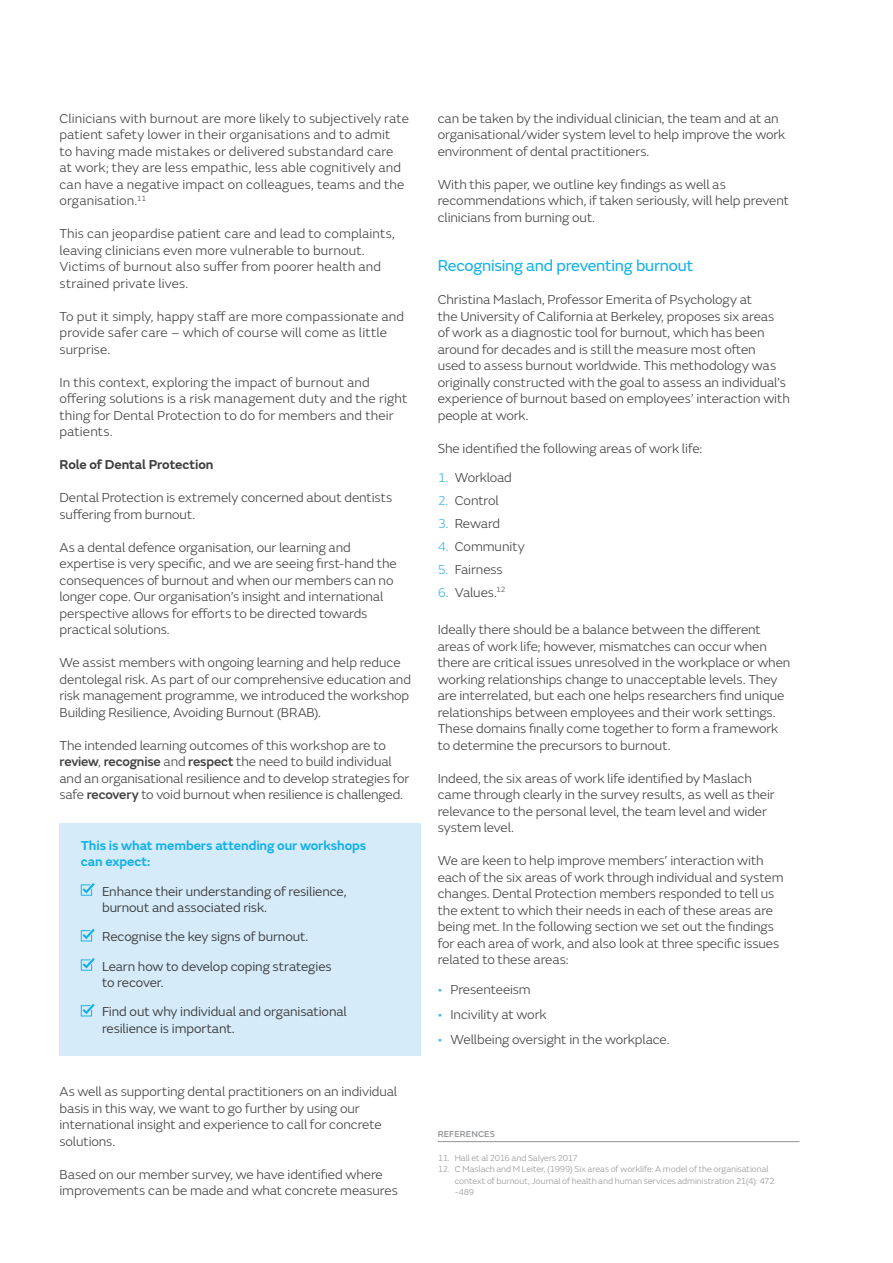
<style>
.page{position:relative;width:893px;height:1263px;background:#fff}
.page>*{position:absolute;margin:0;border:0;box-sizing:border-box;transform-origin:0 0}
.t1{font:16.5px "FS Emeric";letter-spacing:-.015em;color:#13b1e7}
.t2{font:300 13.5px/16.5px "FS Emeric";letter-spacing:-.005em;color:#3e3e3f}
.t3{font:13.5px/29.2px "FS Emeric";letter-spacing:-.005em;color:#3e3e3f}
.t4{font:600 13.5px/16.5px "FS Emeric";letter-spacing:-.005em;color:#13b1e7}
.t5{font:600 13.5px "FS Emeric";letter-spacing:-.005em;color:#3e3e3f}
.t6{font:300 9px/11.2px "FS Emeric";letter-spacing:-.01em;color:#939598}
.t7{font:500 9px "FS Emeric";letter-spacing:.005em;color:#939598}
.s1{font-weight:500}
.s2{color:#38b7e9}
</style>
<div class="page">
<div style="left:60px;top:823px;width:361px;height:66px;background:#d5ebf9"></div>
<div style="left:60px;top:869px;width:361px;height:66px;background:#d5ebf9"></div>
<div style="left:60px;top:914px;width:361px;height:50px;background:#d5ebf9"></div>
<div style="left:60px;top:944px;width:361px;height:66px;background:#d5ebf9"></div>
<div style="left:60px;top:989px;width:361px;height:67px;background:#d5ebf9"></div>
<svg style="left:81px;top:883px;width:14px;height:13px"></svg>
<svg style="left:81px;top:929px;width:14px;height:12px"></svg>
<svg style="left:81px;top:958px;width:14px;height:13px"></svg>
<svg style="left:81px;top:1004px;width:14px;height:12px"></svg>
<hr style="left:438px;top:1141px;width:361px;height:1px;background:#939598">
<p class="t2" style="left:60px;top:109px;width:351px">Clinicians with burnout are more likely to subjectively rate patient safety lower in their organisations and to admit<br>to having made mistakes or delivered substandard care at work; they are less empathic, less able cognitively and can have a negative impact on colleagues, teams and the organisation.<sup>11</sup></p>
<p class="t2" style="left:60px;top:225px;width:337px">This can jeopardise patient care and lead to complaints, leaving clinicians even more vulnerable to burnout.<br>Victims of burnout also suffer from poorer health and strained private lives.</p>
<p class="t2" style="left:60px;top:307px;width:346px">To put it simply, happy staff are more compassionate and provide safer care – which of course will come as little surprise.</p>
<p class="t2" style="left:60px;top:373px;width:349px">In this context, exploring the impact of burnout and offering solutions is a risk management duty and the right thing for Dental Protection to do for members and their patients.</p>
<p class="t5" style="left:60px;top:454px;width:156px">Role of Dental Protection</p>
<p class="t2" style="left:60px;top:489px;width:334px">Dental Protection is extremely concerned about dentists suffering from burnout.</p>
<p class="t2" style="left:60px;top:538px;width:339px">As a dental defence organisation, our learning and expertise is very specific, and we are seeing first-hand the consequences of burnout and when our members can no longer cope. Our organisation’s insight and international perspective allows for efforts to be directed towards practical solutions.</p>
<p class="t2" style="left:60px;top:654px;width:353px">We assist members with ongoing learning and help reduce dentolegal risk. As part of our comprehensive education and risk management programme, we introduced the workshop Building Resilience, Avoiding Burnout (BRAB).</p>
<p class="t2" style="left:60px;top:736px;width:351px">The intended learning outcomes of this workshop are to <span class="s1">review</span>, <span class="s1">recognise</span> and <span class="s1">respect</span> the need to build individual and an organisational resilience and to develop strategies for safe <span class="s1">recovery</span> to void burnout when resilience is challenged.</p>
<p class="t4" style="left:81px;top:836px;width:287px">This is what members attending our workshops can expect:</p>
<p class="t3" style="left:102px;top:882px;width:246px;line-height:16.5px">Enhance their understanding of resilience, burnout and associated risk.</p>
<p class="t3" style="left:102px;top:922px;width:231px">Recognise the key signs of burnout.<br>Learn how to develop coping strategies</p>
<p class="t3" style="left:102px;top:967px;width:246px">to recover.<br>Find out why individual and organisational</p>
<p class="t3" style="left:102px;top:1013px;width:134px">resilience is important.</p>
<p class="t2" style="left:60px;top:1083px;width:339px">As well as supporting dental practitioners on an individual basis in this way, we want to go further by using our international insight and experience to call for concrete solutions.</p>
<p class="t2" style="left:60px;top:1165px;width:340px">Based on our member survey, we have identified where improvements can be made and what concrete measures</p>
<p class="t2" style="left:438px;top:109px;width:349px">can be taken by the individual clinician, the team and at an organisational/wider system level to help improve the work environment of dental practitioners.</p>
<p class="t2" style="left:438px;top:175px;width:353px">With this paper, we outline key findings as well as recommendations which, if taken seriously, will help prevent clinicians from burning out.</p>
<p class="t1" style="left:438px;top:254px;width:257px">Recognising and preventing burnout</p>
<p class="t2" style="left:438px;top:291px;width:354px">Christina Maslach, Professor Emerita of Psychology at<br>the University of California at Berkeley, proposes six areas<br>of work as a diagnostic tool for burnout, which has been around for decades and is still the measure most often<br>used to assess burnout worldwide. This methodology was originally constructed with the goal to assess an individual’s experience of burnout based on employees’ interaction with people at work.</p>
<p class="t2" style="left:438px;top:439px;width:266px">She identified the following areas of work life:</p>
<p class="t2" style="left:438px;top:469px;width:76px"><span class="s2">1.</span> Workload</p>
<p class="t2" style="left:438px;top:492px;width:63px"><span class="s2">2.</span> Control</p>
<p class="t2" style="left:438px;top:514px;width:64px"><span class="s2">3.</span> Reward</p>
<p class="t2" style="left:438px;top:537px;width:88px"><span class="s2">4.</span> Community</p>
<p class="t2" style="left:438px;top:560px;width:67px"><span class="s2">5.</span> Fairness</p>
<p class="t2" style="left:438px;top:583px;width:69px"><span class="s2">6.</span> Values.<sup>12</sup></p>
<p class="t2" style="left:438px;top:621px;width:354px">Ideally there should be a balance between the different areas of work life; however, mismatches can occur when there are critical issues unresolved in the workplace or when working relationships change to unacceptable levels. They are interrelated, but each one helps researchers find unique relationships between employees and their work settings.<br>These domains finally come together to form a framework to determine the precursors to burnout.</p>
<p class="t2" style="left:438px;top:769px;width:338px">Indeed, the six areas of work life identified by Maslach came through clearly in the survey results, as well as their relevance to the personal level, the team level and wider system level.</p>
<p class="t2" style="left:438px;top:852px;width:347px">We are keen to help improve members’ interaction with each of the six areas of work through individual and system changes. Dental Protection members responded to tell us the extent to which their needs in each of these areas are being met. In the following section we set out the findings for each area of work, and also look at three specific issues related to these areas:</p>
<p class="t2" style="left:438px;top:980px;width:95px"><span class="s2">•</span> Presenteeism</p>
<p class="t2" style="left:438px;top:1005px;width:110px"><span class="s2">•</span> Incivility at work</p>
<p class="t2" style="left:438px;top:1030px;width:233px"><span class="s2">•</span> Wellbeing oversight in the workplace.</p>
<p class="t7" style="left:438px;top:1127px;width:59px">REFERENCES</p>
<p class="t6" style="left:438px;top:1152px;width:142px">11. Hall et al 2016 and Salyers 2017</p>
<p class="t6" style="left:455px;top:1163px;width:322px;text-indent:-17px">12. C Maslach and M Leiter, (1999) Six areas of worklife: A model of the organisational context of burnout, Journal of health and human services administration 21(4): 472 -489</p>
</div>
